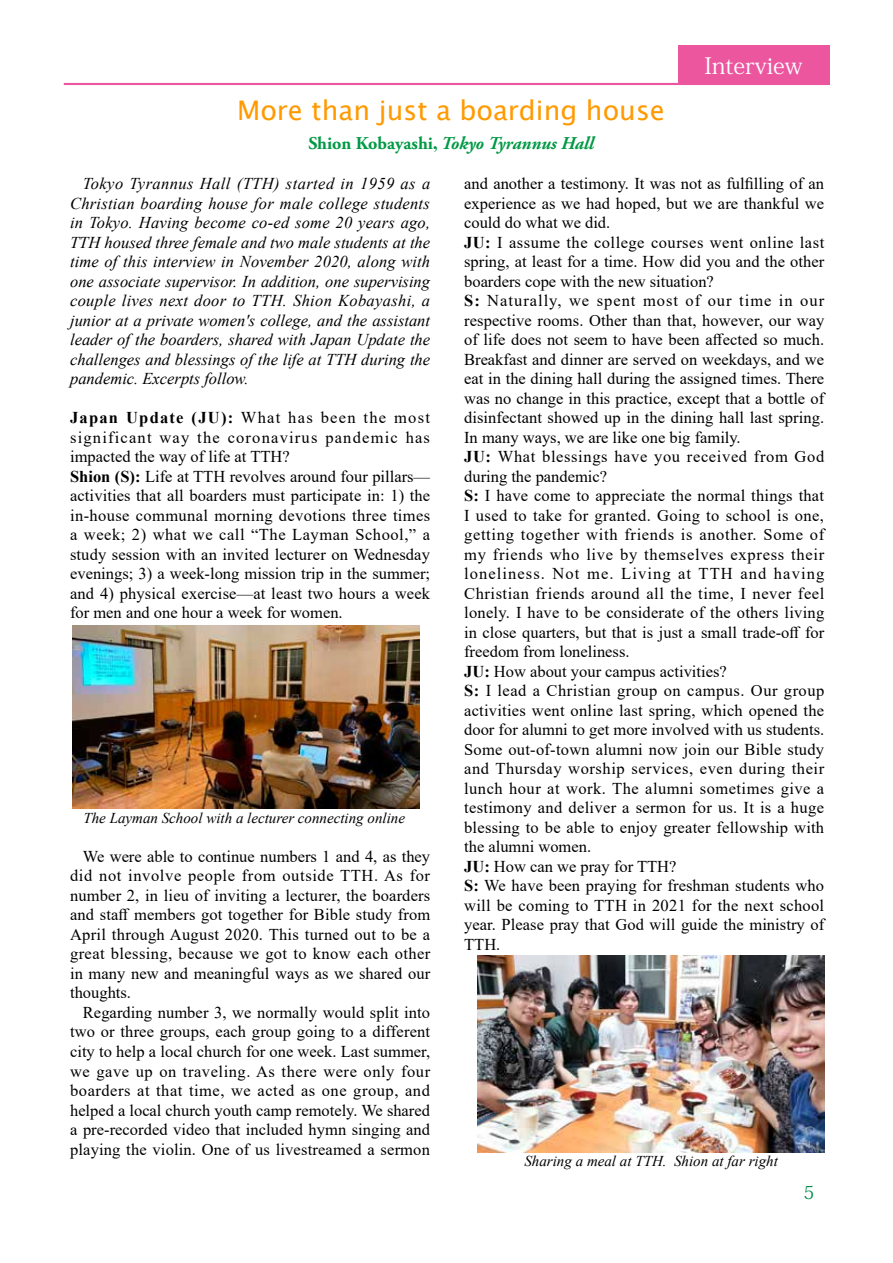
<style>
.page{position:relative;width:893px;height:1263px;background:#fff}
.page>*{position:absolute;margin:0;border:0;box-sizing:border-box;transform-origin:0 0}
.t1{font:27px "Lucida Sans Unicode";color:#ff9a00}
.t2{font:22.5px "Koz Min Pr 6 N";color:#fff;scale:1.04 1}
.t3{font:italic 700 18px "Adobe Garamond Pro";color:#094}
.t4{font:18px "Koz Min Pr 6 N";color:#008c4b}
.t5{font:16.5px/19.5px "Times New Roman";letter-spacing:.005em;color:#000}
.t6{font:italic 16.5px/19.5px "Times New Roman";color:#000;text-align:justify}
.t7{font:italic 15px "Times New Roman";color:#000}
.s1{font-style:normal}
.s2{font-family:"Times New Roman";font-style:normal}
.s3{font-weight:700}
</style>
<div class="page">
<div style="left:678px;top:45px;width:151px;height:40px;background:#ec569f"></div>
<hr style="left:64px;top:83px;width:765px;height:2px;background:#ec569f">
<img style="left:72px;top:626px;width:347px;height:183px">
<img style="left:477px;top:955px;width:348px;height:197px">
<h1 class="t1" style="left:237px;top:89px;width:429px">More than just a boarding house</h1>
<p class="t3" style="left:308px;top:132px;width:287px"><span class="s1">Shion Kobayashi</span><span class="s2">,</span> Tokyo Tyrannus Hall</p>
<h2 class="t2" style="left:704px;top:53px;width:96px">Interview</h2>
<p class="t6" style="left:70px;top:173px;width:362px;text-indent:13px">Tokyo Tyrannus Hall (TTH) started in 1959 as a Christian boarding house for male college students in Tokyo. Having become co-ed some 20 years ago, TTH housed three female and two male students at the time of this interview in November 2020, along with one associate supervisor. In addition, one supervising couple lives next door to TTH. Shion Kobayashi, a junior at a private women's college, and the assistant leader of the boarders, shared with Japan Update the challenges and blessings of the life at TTH during the pandemic. Excerpts follow.</p>
<p class="t5" style="left:70px;top:407px;width:362px"><span class="s3">Japan Update (JU):</span> What has been the most significant way the coronavirus pandemic has impacted the way of life at TTH?<br><span class="s3">Shion (S):</span> Life at TTH revolves around four pillars— activities that all boarders must participate in: 1) the in-house communal morning devotions three times a week; 2) what we call “The Layman School,” a study session with an invited lecturer on Wednesday evenings; 3) a week-long mission trip in the summer; and 4) physical exercise—at least two hours a week for men and one hour a week for women.</p>
<p class="t7" style="left:83px;top:807px;width:323px">The Layman School with a lecturer connecting online</p>
<p class="t5" style="left:70px;top:846px;width:362px;text-align:justify;text-indent:13px">We were able to continue numbers 1 and 4, as they did not involve people from outside TTH. As for number 2, in lieu of inviting a lecturer, the boarders and staff members got together for Bible study from April through August 2020. This turned out to be a great blessing, because we got to know each other in many new and meaningful ways as we shared our thoughts.</p>
<p class="t5" style="left:70px;top:1002px;width:362px;text-align:justify;text-indent:13px">Regarding number 3, we normally would split into two or three groups, each group going to a different city to help a local church for one week. Last summer, we gave up on traveling. As there were only four boarders at that time, we acted as one group, and helped a local church youth camp remotely. We shared a pre-recorded video that included hymn singing and playing the violin. One of us livestreamed a sermon</p>
<p class="t5" style="left:464px;top:173px;width:362px">and another a testimony. It was not as fulfilling of an experience as we had hoped, but we are thankful we could do what we did.<br><span class="s3">JU:</span> I assume the college courses went online last spring, at least for a time. How did you and the other boarders cope with the new situation?<br><span class="s3">S:</span> Naturally, we spent most of our time in our respective rooms. Other than that, however, our way of life does not seem to have been affected so much.<br>Breakfast and dinner are served on weekdays, and we eat in the dining hall during the assigned times. There was no change in this practice, except that a bottle of disinfectant showed up in the dining hall last spring.<br>In many ways, we are like one big family.<br><span class="s3">JU:</span> What blessings have you received from God during the pandemic?<br><span class="s3">S:</span> I have come to appreciate the normal things that I used to take for granted. Going to school is one, getting together with friends is another. Some of my friends who live by themselves express their loneliness. Not me. Living at TTH and having Christian friends around all the time, I never feel lonely. I have to be considerate of the others living in close quarters, but that is just a small trade-off for freedom from loneliness.<br><span class="s3">JU:</span> How about your campus activities?<br><span class="s3">S:</span> I lead a Christian group on campus. Our group activities went online last spring, which opened the door for alumni to get more involved with us students.<br>Some out-of-town alumni now join our Bible study and Thursday worship services, even during their lunch hour at work. The alumni sometimes give a testimony and deliver a sermon for us. It is a huge blessing to be able to enjoy greater fellowship with the alumni women.<br><span class="s3">JU:</span> How can we pray for TTH?<br><span class="s3">S:</span> We have been praying for freshman students who will be coming to TTH in 2021 for the next school year. Please pray that God will guide the ministry of TTH.</p>
<p class="t7" style="left:524px;top:1151px;width:255px">Sharing a meal at TTH. Shion at far right</p>
<p class="t4" style="left:803px;top:1182px;width:13px">5</p>
</div>
